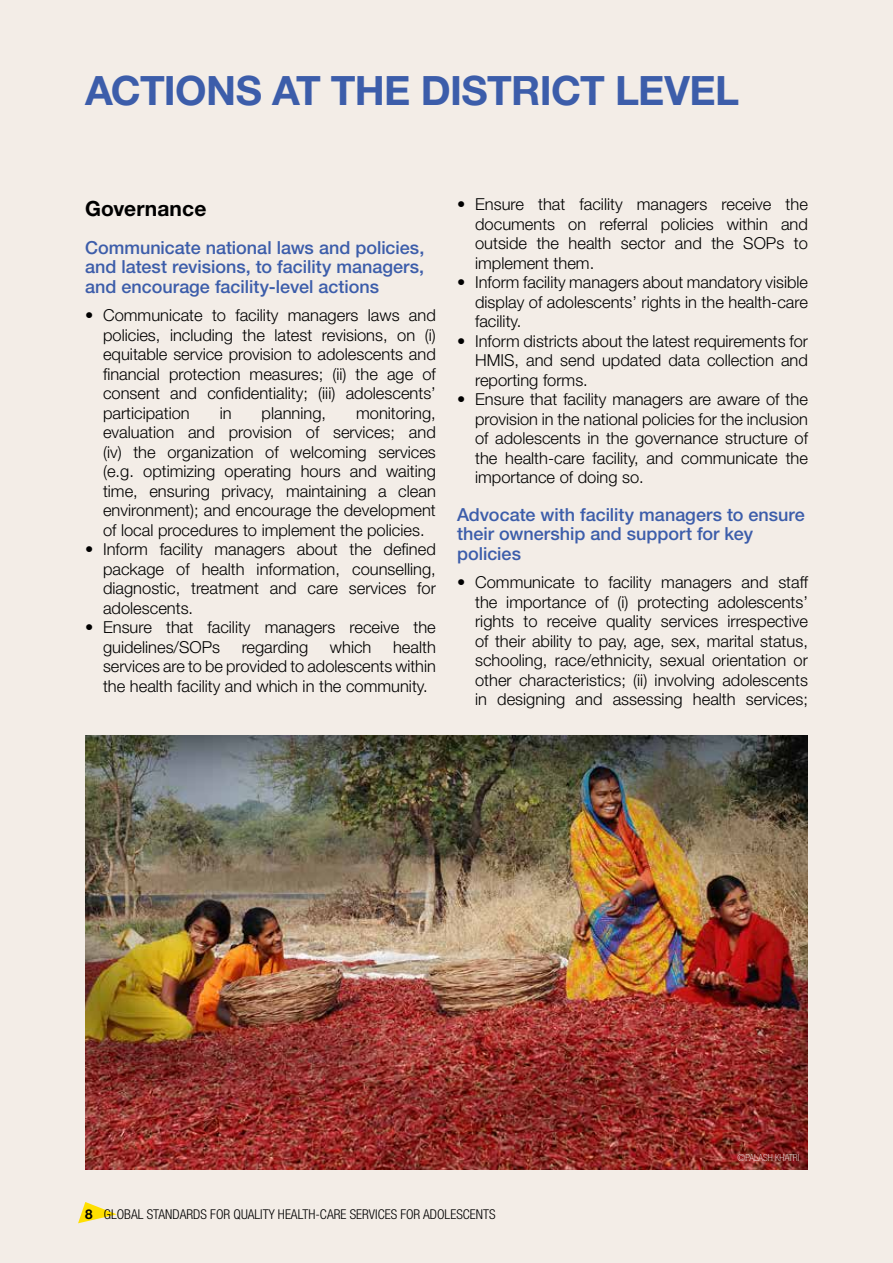
<style>
.page{position:relative;width:893px;height:1263px;background:#f3ede7}
.page>*{position:absolute;margin:0;border:0;box-sizing:border-box;transform-origin:0 0}
.t1{font:700 40.5px "Helvetica Neue LT Std";letter-spacing:-.015em;color:#3c5daa}
.t2{font:700 21px "Helvetica Neue LT Std";letter-spacing:.005em;color:#000}
.t3{font:500 18px/19.5px "Helvetica Neue LT Std";color:#3c5daa;text-align:justify}
.t4{font:300 16.5px/19.5px "Helvetica Neue LT Std";color:#000;text-align:justify}
.t5{font:300 condensed 13.5px "Helvetica Neue LT Std";color:#000}
.t6{font:100 condensed 9.75px "Helvetica Neue LT Std";color:#fff}
.s1{font-weight:700;font-stretch:normal}
</style>
<div class="page">
<svg style="left:78px;top:1202px;width:39px;height:21px"></svg>
<img style="left:85px;top:736px;width:723px;height:433px">
<h1 class="t1" style="left:85px;top:66px;width:656px">ACTIONS AT THE DISTRICT LEVEL</h1>
<p class="t2" style="left:85px;top:196px;width:123px">Governance</p>
<p class="t3" style="left:85px;top:237px;width:341px">Communicate national laws and policies, and latest revisions, to facility managers, and encourage facility-level actions</p>
<p class="t4" style="left:103px;top:305px;width:334px;text-indent:-18px">• Communicate to facility managers laws and policies, including the latest revisions, on (i) equitable service provision to adolescents and financial protection measures; (ii) the age of consent and confidentiality; (iii) adolescents’ participation</p>
<p class="t4" style="left:103px;top:403px;width:334px;text-indent:253px">monitoring, evaluation and provision of services; and (iv) the organization of welcoming services (e.g. optimizing operating hours and waiting time, ensuring privacy, maintaining a clean environment); and encourage the development of local procedures to implement the policies.</p>
<p class="t4" style="left:103px;top:539px;width:334px;text-indent:-18px">• Inform facility managers about the defined package of health information, counselling, diagnostic, treatment and care services for adolescents.</p>
<p class="t4" style="left:103px;top:617px;width:334px;text-indent:-18px">• Ensure that facility managers receive the guidelines/SOPs</p>
<p class="t4" style="left:220px;top:403px;width:13px">in</p>
<p class="t4" style="left:262px;top:403px;width:66px">planning,</p>
<p class="t4" style="left:103px;top:637px;width:334px;text-indent:290px">health services are to be provided to adolescents within the health facility and which in the community.</p>
<p class="t4" style="left:242px;top:637px;width:68px">regarding</p>
<p class="t4" style="left:330px;top:637px;width:43px">which</p>
<p class="t4" style="left:475px;top:194px;width:334px;text-indent:-18px">• Ensure that facility managers receive the documents on referral policies within and outside the health sector and the SOPs to implement them.</p>
<p class="t4" style="left:475px;top:272px;width:334px;text-indent:-18px">• Inform facility managers about mandatory visible display of adolescents’ rights in the health-care facility.</p>
<p class="t4" style="left:475px;top:331px;width:334px;text-indent:-18px">• Inform districts about the latest requirements for HMIS, and send updated data collection and reporting forms.</p>
<p class="t4" style="left:475px;top:389px;width:334px;text-indent:-18px">• Ensure that facility managers are aware of the provision in the national policies for the inclusion of adolescents in the governance structure of the health-care facility, and communicate the importance of doing so.</p>
<p class="t3" style="left:457px;top:504px;width:349px;text-align:left">Advocate with facility managers to ensure their ownership and support for key policies</p>
<p class="t4" style="left:475px;top:572px;width:334px;text-indent:-18px">• Communicate to facility managers and staff the importance of (i) protecting adolescents’ rights to receive quality services irrespective of their ability to pay, age, sex, marital status, schooling, race/ethnicity, sexual orientation or other characteristics; (ii) involving adolescents in designing and assessing health services;</p>
<p class="t6" style="left:737px;top:1152px;width:63px">©PALASH KHATRI</p>
<p class="t5" style="left:85px;top:1206px;width:412px"><span class="s1">8</span> GLOBAL STANDARDS FOR QUALITY HEALTH-CARE SERVICES FOR ADOLESCENTS</p>
</div>
